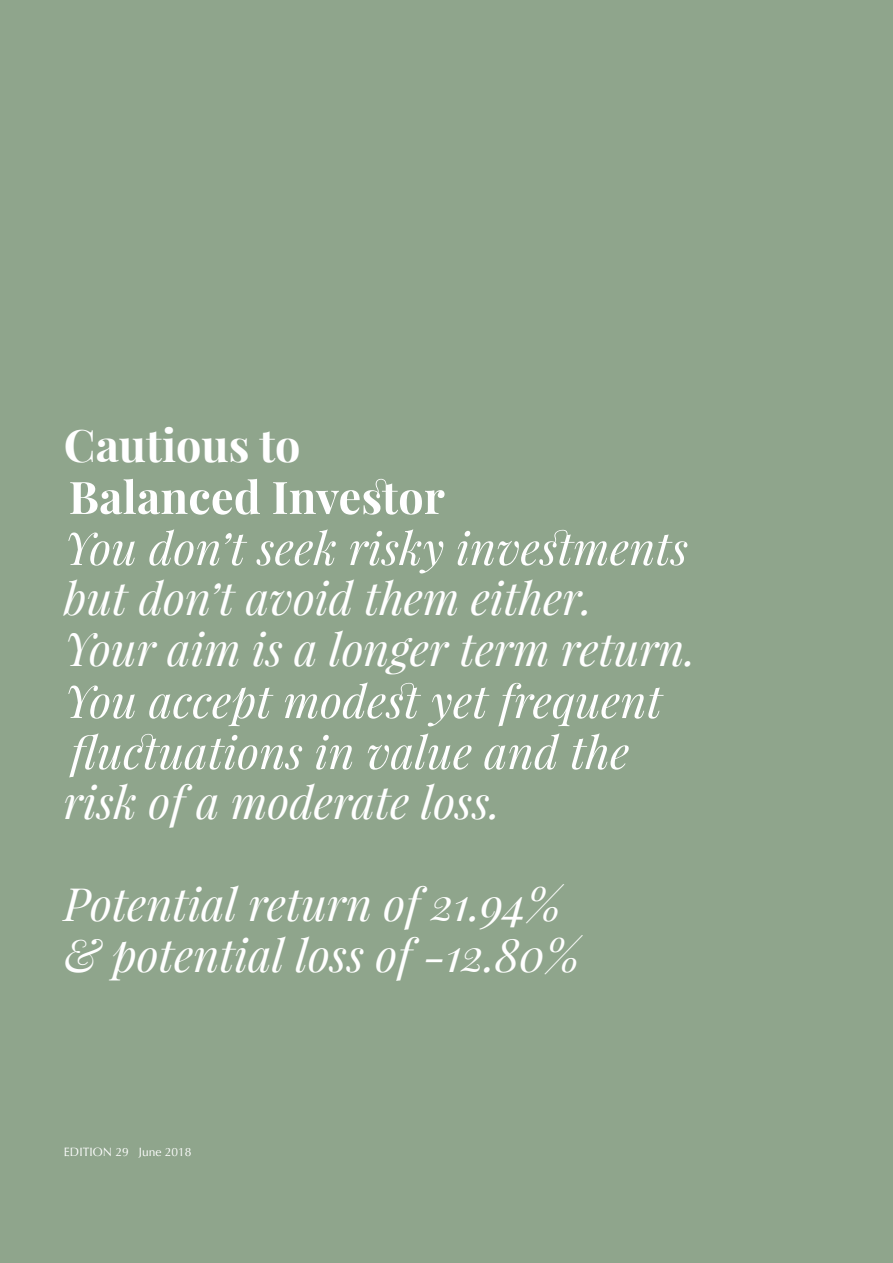
<style>
.page{position:relative;width:893px;height:1263px;background:#8fa58c}
.page>*{position:absolute;margin:0;border:0;box-sizing:border-box;transform-origin:0 0}
.t1{font:italic 45px/51px "Playfair Display";color:#fff}
.t2{font:700 45px "Playfair Display";color:#fff}
.t3{font:12px "Optima";color:#fff}
</style>
<div class="page">
<svg style="left:70px;top:479px;width:375px;height:36px"></svg>
<svg style="left:68px;top:529px;width:619px;height:44px"></svg>
<svg style="left:68px;top:682px;width:596px;height:44px"></svg>
<svg style="left:69px;top:733px;width:560px;height:44px"></svg>
<p class="t2" style="left:64px;top:414px;width:238px">Cautious to</p>
<p class="t1" style="left:64px;top:571px;width:633px">but don’t avoid them either.<br>Your aim is a longer term return.</p>
<p class="t1" style="left:64px;top:775px;width:438px">risk of a moderate loss.</p>
<p class="t1" style="left:64px;top:877px;width:517px">Potential return of 21.94% &amp; potential loss of -12.80%</p>
<p class="t3" style="left:64px;top:1145px;width:129px">EDITION 29 June 2018</p>
</div>
